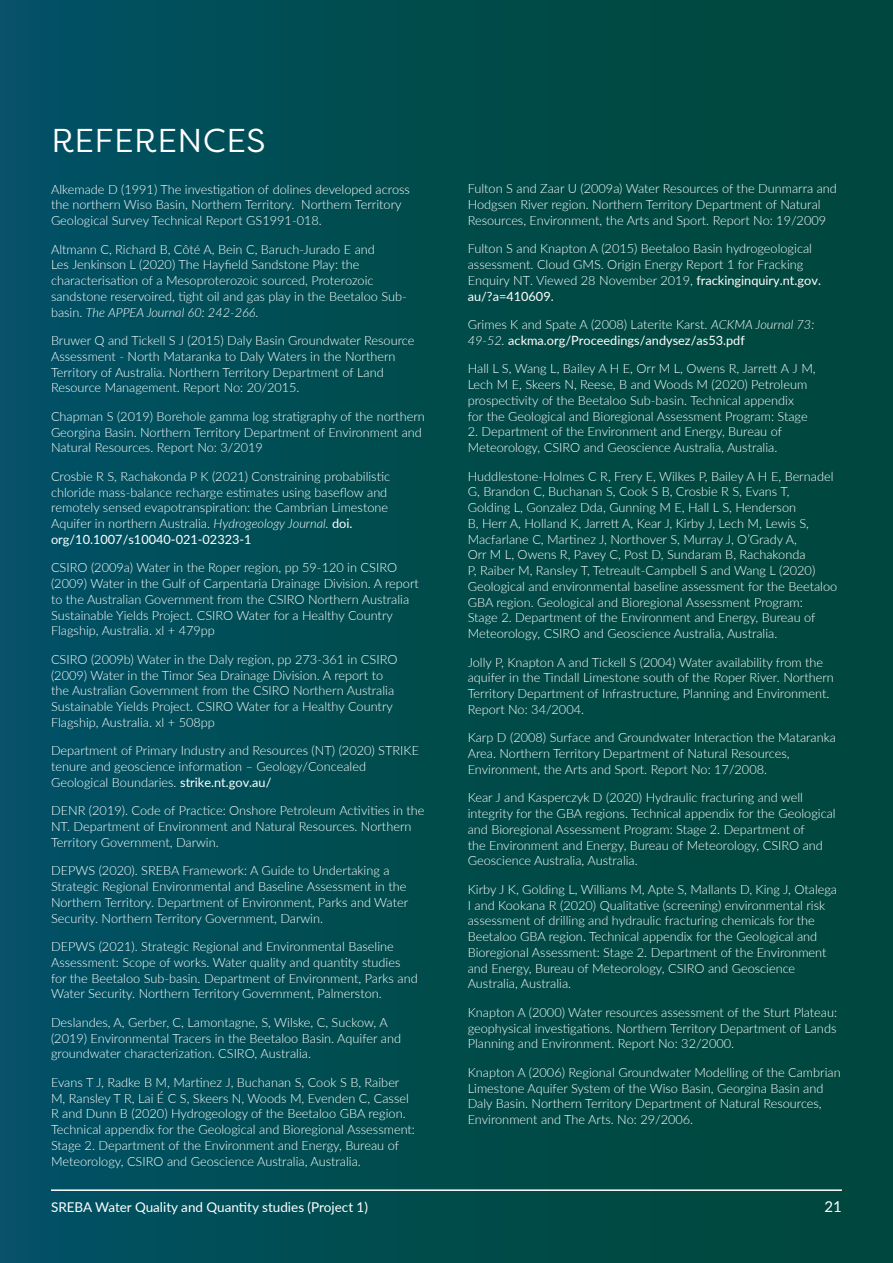
<style>
.page{position:relative;width:893px;height:1263px;background:#fff}
.page>*{position:absolute;margin:0;border:0;box-sizing:border-box;transform-origin:0 0}
.t1{font:33px "Filson Pro";letter-spacing:.02em;color:#fff}
.t2{font:15px "Lato";color:#fff}
.t3{font:13.5px "Lato";color:#fff}
.t4{font:300 12.75px/15.8px "Lato";color:#fff}
.t5{font:12.75px/15.8px "Lato";color:#fff}
.s1{font-style:italic}
.s2{font-weight:400}
.s3{font-weight:300}
.s4{font-weight:300;font-style:italic}
</style>
<div class="page">
<div style="left:0;top:0;width:893px;height:1263px;background:linear-gradient(to right,#015164,#004738)"></div>
<hr style="left:51px;top:1189px;width:791px;height:2px;background:#fff">
<h1 class="t1" style="left:51px;top:119px;width:216px">REFERENCES</h1>
<p class="t4" style="left:51px;top:181px;width:360px">Alkemade D (1991) The investigation of dolines developed across the northern Wiso Basin, Northern Territory. Northern Territory<br>Geological Survey Technical Report GS1991-018.</p>
<p class="t4" style="left:51px;top:241px;width:357px">Altmann C, Richard B, Côté A, Bein C, Baruch-Jurado E and<br>Les Jenkinson L (2020) The Hayfield Sandstone Play: the characterisation of a Mesoproterozoic sourced, Proterozoic sandstone reservoired, tight oil and gas play in the Beetaloo Sub&shy;basin. <span class="s1">The APPEA Journal 60: 242-266.</span></p>
<p class="t4" style="left:51px;top:332px;width:365px">Bruwer Q and Tickell S J (2015) Daly Basin Groundwater Resource Assessment - North Mataranka to Daly Waters in the Northern Territory of Australia. Northern Territory Department of Land Resource Management. Report No: 20/2015.</p>
<p class="t4" style="left:51px;top:408px;width:375px">Chapman S (2019) Borehole gamma log stratigraphy of the northern<br>Georgina Basin. Northern Territory Department of Environment and<br>Natural Resources. Report No: 3/2019</p>
<p class="t4" style="left:51px;top:468px;width:341px">Crosbie R S, Rachakonda P K (2021) Constraining probabilistic chloride mass-balance recharge estimates using baseflow and remotely sensed evapotranspiration: the Cambrian Limestone Aquifer in northern Australia. <span class="s1">Hydrogeology Journal.</span> <span class="s2">doi. org/10.1007/s10040-021-02323-1</span></p>
<p class="t4" style="left:51px;top:559px;width:369px">CSIRO (2009a) Water in the Roper region, pp 59-120 in CSIRO (2009) Water in the Gulf of Carpentaria Drainage Division. A report to the Australian Government from the CSIRO Northern Australia Sustainable Yields Project. CSIRO Water for a Healthy Country Flagship, Australia. xl + 479pp</p>
<p class="t4" style="left:51px;top:651px;width:348px">CSIRO (2009b) Water in the Daly region, pp 273-361 in CSIRO (2009) Water in the Timor Sea Drainage Division. A report to the Australian Government from the CSIRO Northern Australia Sustainable Yields Project. CSIRO Water for a Healthy Country Flagship, Australia. xl + 508pp</p>
<p class="t4" style="left:51px;top:742px;width:370px">Department of Primary Industry and Resources (NT) (2020) STRIKE tenure and geoscience information – Geology/Concealed<br>Geological Boundaries. <span class="s2">strike.nt.gov.au/</span></p>
<p class="t4" style="left:51px;top:802px;width:375px">DENR (2019). Code of Practice: Onshore Petroleum Activities in the<br>NT. Department of Environment and Natural Resources. Northern<br>Territory Government, Darwin.</p>
<p class="t4" style="left:51px;top:862px;width:359px">DEPWS (2020). SREBA Framework: A Guide to Undertaking a Strategic Regional Environmental and Baseline Assessment in the Northern Territory. Department of Environment, Parks and Water Security. Northern Territory Government, Darwin.</p>
<p class="t4" style="left:51px;top:938px;width:368px">DEPWS (2021). Strategic Regional and Environmental Baseline Assessment: Scope of works. Water quality and quantity studies for the Beetaloo Sub-basin. Department of Environment, Parks and Water Security. Northern Territory Government, Palmerston.</p>
<p class="t4" style="left:51px;top:1014px;width:352px">Deslandes, A, Gerber, C, Lamontagne, S, Wilske, C, Suckow, A (2019) Environmental Tracers in the Beetaloo Basin. Aquifer and groundwater characterization. CSIRO, Australia.</p>
<p class="t4" style="left:51px;top:1074px;width:365px">Evans T J, Radke B M, Martinez J, Buchanan S, Cook S B, Raiber M, Ransley T R, Lai É C S, Skeers N, Woods M, Evenden C, Cassel R and Dunn B (2020) Hydrogeology of the Beetaloo GBA region.<br>Technical appendix for the Geological and Bioregional Assessment:<br>Stage 2. Department of the Environment and Energy, Bureau of Meteorology, CSIRO and Geoscience Australia, Australia.</p>
<p class="t4" style="left:468px;top:180px;width:371px">Fulton S and Zaar U (2009a) Water Resources of the Dunmarra and<br>Hodgsen River region. Northern Territory Department of Natural<br>Resources, Environment, the Arts and Sport. Report No: 19/2009</p>
<p class="t4" style="left:468px;top:240px;width:355px">Fulton S and Knapton A (2015) Beetaloo Basin hydrogeological assessment. Cloud GMS. Origin Energy Report 1 for Fracking Enquiry NT. Viewed 28 November 2019, <span class="s2">frackinginquiry.nt.gov. au/?a=410609.</span></p>
<p class="t5" style="left:468px;top:316px;width:348px"><span class="s3">Grimes K and Spate A (2008) Laterite Karst.</span> <span class="s4">ACKMA Journal 73:<br>49-52.</span> ackma.org/Proceedings/andysez/as53.pdf</p>
<p class="t4" style="left:468px;top:360px;width:349px">Hall L S, Wang L, Bailey A H E, Orr M L, Owens R, Jarrett A J M, Lech M E, Skeers N, Reese, B and Woods M (2020) Petroleum prospectivity of the Beetaloo Sub-basin. Technical appendix<br>for the Geological and Bioregional Assessment Program: Stage</p>
<p class="t4" style="left:468px;top:423px;width:316px">2. Department of the Environment and Energy, Bureau of<br>Meteorology, CSIRO and Geoscience Australia, Australia.</p>
<p class="t4" style="left:468px;top:468px;width:371px">Huddlestone-Holmes C R, Frery E, Wilkes P, Bailey A H E, Bernadel G, Brandon C, Buchanan S, Cook S B, Crosbie R S, Evans T,<br>Golding L, Gonzalez Dda, Gunning M E, Hall L S, Henderson<br>B, Herr A, Holland K, Jarrett A, Kear J, Kirby J, Lech M, Lewis S, Macfarlane C, Martinez J, Northover S, Murray J, O’Grady A,<br>Orr M L, Owens R, Pavey C, Post D, Sundaram B, Rachakonda<br>P, Raiber M, Ransley T, Tetreault-Campbell S and Wang L (2020)<br>Geological and environmental baseline assessment for the Beetaloo GBA region. Geological and Bioregional Assessment Program:<br>Stage 2. Department of the Environment and Energy, Bureau of Meteorology, CSIRO and Geoscience Australia, Australia.</p>
<p class="t4" style="left:468px;top:654px;width:368px">Jolly P, Knapton A and Tickell S (2004) Water availability from the aquifer in the Tindall Limestone south of the Roper River. Northern Territory Department of Infrastructure, Planning and Environment.<br>Report No: 34/2004.</p>
<p class="t4" style="left:468px;top:729px;width:370px">Karp D (2008) Surface and Groundwater Interaction the Mataranka<br>Area. Northern Territory Department of Natural Resources,<br>Environment, the Arts and Sport. Report No: 17/2008.</p>
<p class="t4" style="left:468px;top:789px;width:369px">Kear J and Kasperczyk D (2020) Hydraulic fracturing and well integrity for the GBA regions. Technical appendix for the Geological and Bioregional Assessment Program: Stage 2. Department of<br>the Environment and Energy, Bureau of Meteorology, CSIRO and Geoscience Australia, Australia.</p>
<p class="t4" style="left:468px;top:881px;width:371px">Kirby J K, Golding L, Williams M, Apte S, Mallants D, King J, Otalega I and Kookana R (2020) Qualitative (screening) environmental risk assessment of drilling and hydraulic fracturing chemicals for the Beetaloo GBA region. Technical appendix for the Geological and Bioregional Assessment: Stage 2. Department of the Environment and Energy, Bureau of Meteorology, CSIRO and Geoscience Australia, Australia.</p>
<p class="t4" style="left:468px;top:1004px;width:371px;text-align:justify">Knapton A (2000) Water resources assessment of the Sturt Plateau: geophysical investigations. Northern Territory Department of Lands Planning and Environment. Report No: 32/2000.</p>
<p class="t4" style="left:468px;top:1064px;width:374px">Knapton A (2006) Regional Groundwater Modelling of the Cambrian Limestone Aquifer System of the Wiso Basin, Georgina Basin and Daly Basin. Northern Territory Department of Natural Resources, Environment and The Arts. No: 29/2006.</p>
<p class="t3" style="left:51px;top:1197px;width:319px">SREBA Water Quality and Quantity studies (Project 1)</p>
<p class="t2" style="left:824px;top:1196px;width:19px">21</p>
</div>
